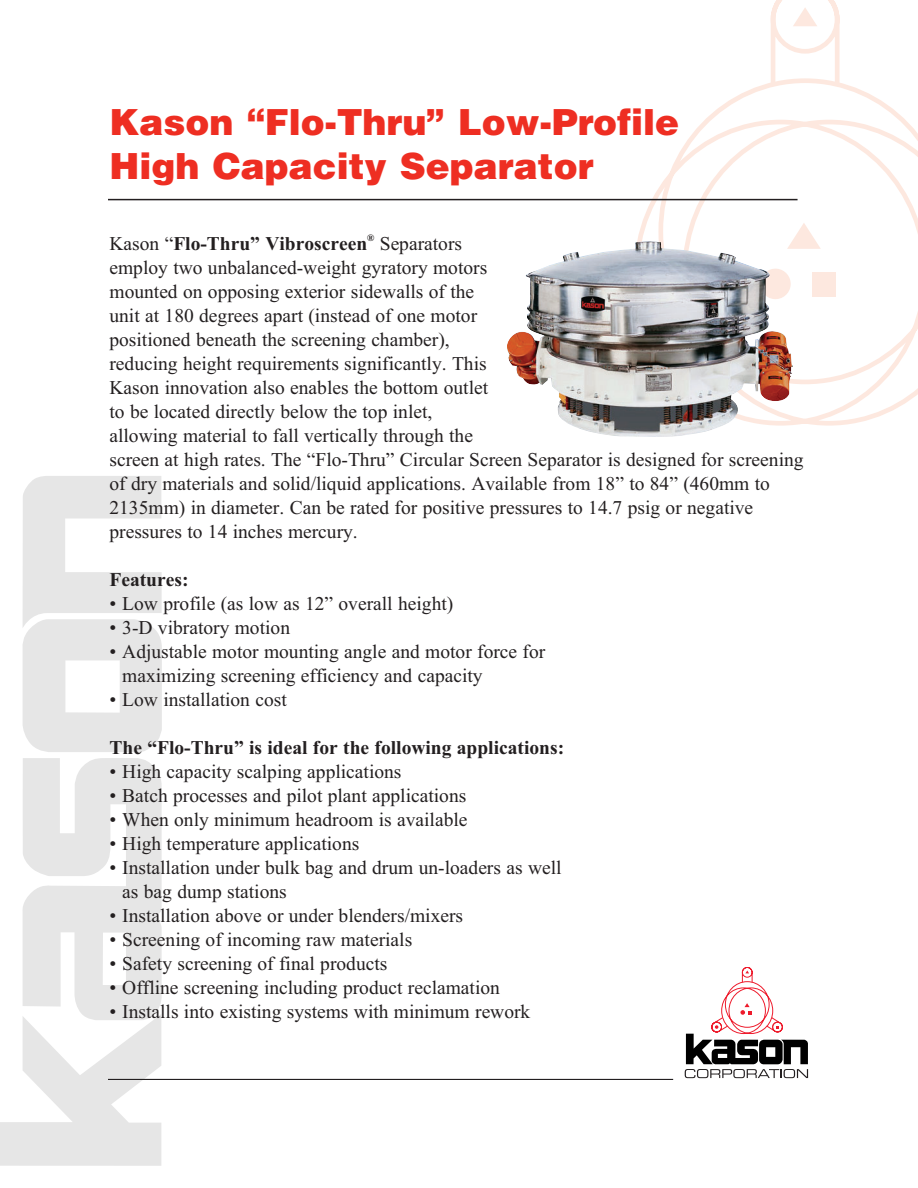
<style>
.page{position:relative;width:918px;height:1188px;background:#fff}
.page>*{position:absolute;margin:0;border:0;box-sizing:border-box;transform-origin:0 0}
.t1{font:900 36px/43.2px "Helvetica";color:#ee2e22}
.t2{font:19.5px/24px "Times New Roman";color:#231f20}
.t3{font:700 19.5px "Times New Roman";color:#231f20}
.s1{font-weight:700}
</style>
<div class="page">
<svg style="left:560px;top:0;width:280px;height:201px"></svg>
<svg style="left:632px;top:76px;width:286px;height:350px"></svg>
<div style="left:812px;top:272px;width:24px;height:25px;background:#fde8df"></div>
<svg style="left:793px;top:7px;width:24px;height:19px"></svg>
<svg style="left:787px;top:223px;width:34px;height:26px"></svg>
<svg style="left:0;top:758px;width:162px;height:408px"></svg>
<svg style="left:22px;top:476px;width:140px;height:276px"></svg>
<hr style="left:108px;top:199px;width:690px;height:1px;background:#231f20">
<img style="left:507px;top:241px;width:286px;height:196px">
<hr style="left:108px;top:1079px;width:565px;height:1px;background:#231f20">
<svg style="left:685px;top:967px;width:123px;height:111px"></svg>
<h1 class="t1" style="left:110px;top:104px;width:571px">Kason “Flo-Thru” Low-Profile<br>High Capacity Separator</h1>
<p class="t2" style="left:109px;top:233px;width:696px">Kason “<span class="s1">Flo-Thru” Vibroscreen</span><sup>®</sup> Separators<br>employ two unbalanced-weight gyratory motors<br>mounted on opposing exterior sidewalls of the<br>unit at 180 degrees apart (instead of one motor<br>positioned beneath the screening chamber),<br>reducing height requirements significantly. This<br>Kason innovation also enables the bottom outlet<br>to be located directly below the top inlet,<br>allowing material to fall vertically through the<br>screen at high rates. The “Flo-Thru” Circular Screen Separator is designed for screening of dry materials and solid/liquid applications. Available from 18” to 84” (460mm to 2135mm) in diameter. Can be rated for positive pressures to 14.7 psig or negative pressures to 14 inches mercury.</p>
<p class="t3" style="left:109px;top:573px;width:81px">Features:</p>
<p class="t2" style="left:109px;top:593px;width:345px">• Low profile (as low as 12” overall height)</p>
<p class="t2" style="left:109px;top:617px;width:182px">• 3-D vibratory motion</p>
<p class="t2" style="left:122px;top:641px;width:425px;text-indent:-13px">• Adjustable motor mounting angle and motor force for maximizing screening efficiency and capacity</p>
<p class="t2" style="left:109px;top:689px;width:179px">• Low installation cost</p>
<p class="t3" style="left:109px;top:741px;width:456px">The “Flo-Thru” is ideal for the following applications:</p>
<p class="t2" style="left:109px;top:761px;width:294px">• High capacity scalping applications</p>
<p class="t2" style="left:109px;top:785px;width:358px">• Batch processes and pilot plant applications</p>
<p class="t2" style="left:109px;top:809px;width:360px">• When only minimum headroom is available</p>
<p class="t2" style="left:109px;top:833px;width:251px">• High temperature applications</p>
<p class="t2" style="left:122px;top:857px;width:441px;text-indent:-13px">• Installation under bulk bag and drum un-loaders as well as bag dump stations</p>
<p class="t2" style="left:109px;top:905px;width:355px">• Installation above or under blenders/mixers</p>
<p class="t2" style="left:109px;top:929px;width:304px">• Screening of incoming raw materials</p>
<p class="t2" style="left:109px;top:953px;width:279px">• Safety screening of final products</p>
<p class="t2" style="left:109px;top:977px;width:392px">• Offline screening including product reclamation</p>
<p class="t2" style="left:109px;top:1001px;width:422px">• Installs into existing systems with minimum rework</p>
</div>
